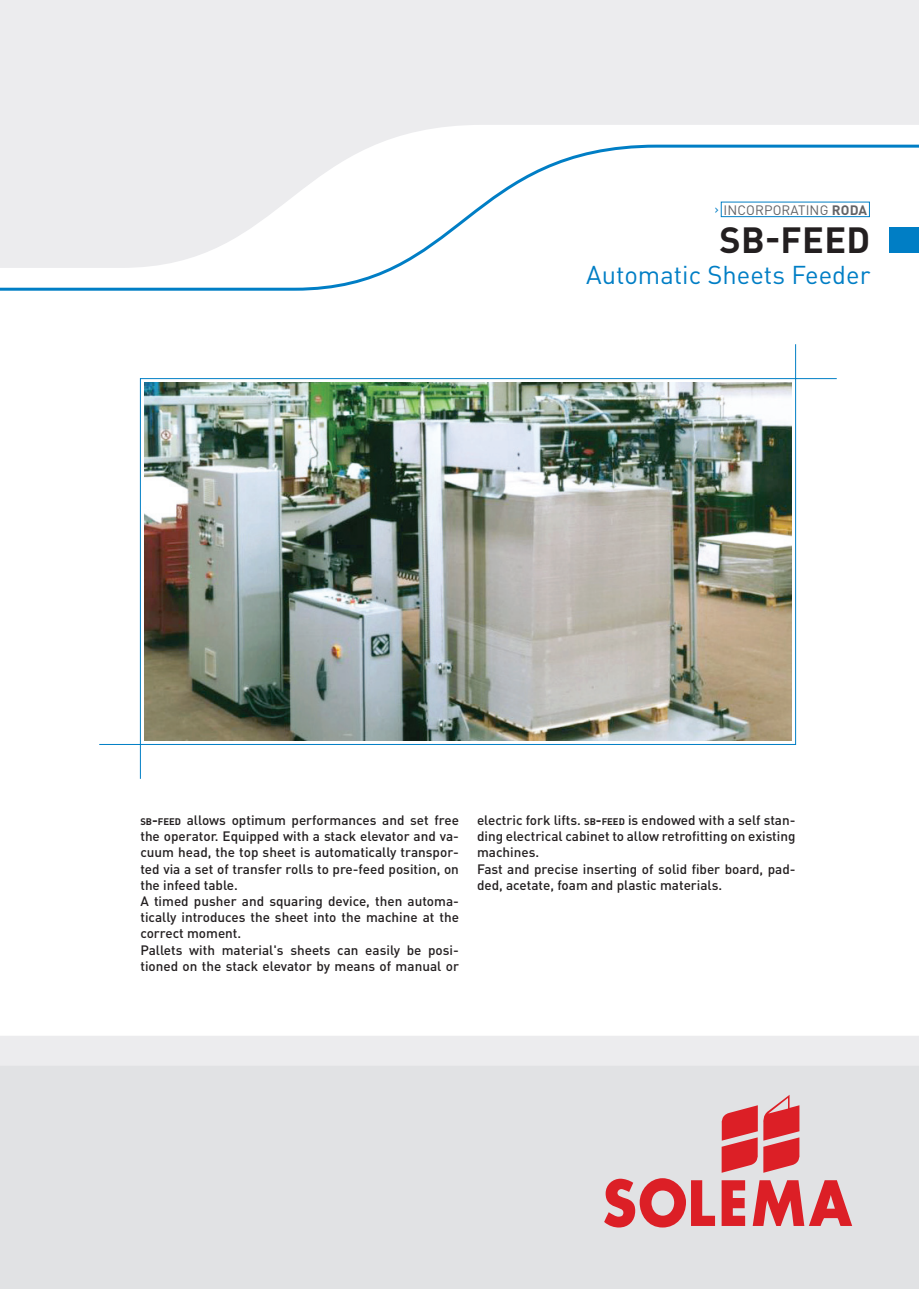
<style>
.page{position:relative;width:919px;height:1289px;background:#fff}
.page>*{position:absolute;margin:0;border:0;box-sizing:border-box;transform-origin:0 0}
.t1{font:700 36px "DIN Pro";letter-spacing:.01em;color:#231f20}
.t2{font:25.5px "DIN Pro";color:#007ec5}
.t3{font:500 13.5px/16.2px "DIN Pro";color:#231f20}
.t4{font:13.5px "DIN Pro";letter-spacing:.01em;color:#636366}
.s1{color:#007ec5}
.s2{font-weight:700}
.s3{font-weight:700;font-size:9.45px}
</style>
<div class="page">
<div style="left:0;top:1065px;width:918px;height:223px;background:#e1e2e4"></div>
<svg style="left:721px;top:1180px;width:24px;height:45px"></svg>
<svg style="left:752px;top:1180px;width:100px;height:45px"></svg>
<svg style="left:604px;top:1178px;width:111px;height:49px"></svg>
<svg style="left:721px;top:1095px;width:79px;height:77px"></svg>
<svg style="left:0;top:268px;width:396px;height:23px"></svg>
<svg style="left:0;top:0;width:918px;height:268px;fill:#ececee"></svg>
<div style="left:0;top:1035px;width:918px;height:30px;background:#ececee"></div>
<div style="left:889px;top:228px;width:29px;height:25px;background:#007ec5"></div>
<svg style="left:99px;top:743px;width:42px;height:36px"></svg>
<svg style="left:794px;top:344px;width:43px;height:35px"></svg>
<img style="left:145px;top:383px;width:646px;height:357px">
<div style="left:720px;top:202px;width:149px;height:15px;border:1px solid #007ec5"></div>
<p class="t4" style="left:714px;top:200px;width:154px"><span class="s1">›</span> INCORPORATING <span class="s2">RODA</span></p>
<h1 class="t1" style="left:719px;top:216px;width:152px">SB-FEED</h1>
<h2 class="t2" style="left:586px;top:257px;width:286px">Automatic Sheets Feeder</h2>
<p class="t3" style="left:140px;top:811px;width:320px"><span class="s3">SB</span><span class="s2">-</span><span class="s3">FEED</span> allows optimum performances and set free the operator. Equipped with a stack elevator and va&shy;cuum head, the top sheet is automatically transpor&shy;ted via a set of transfer rolls to pre-feed position, on the infeed table.<br>A timed pusher and squaring device, then automa&shy;tically introduces the sheet into the machine at the correct moment.<br>Pallets with material's sheets can easily be posi&shy;tioned on the stack elevator by means of manual or</p>
<p class="t3" style="left:477px;top:811px;width:320px">electric fork lifts. <span class="s3">SB</span><span class="s2">-</span><span class="s3">FEED</span> is endowed with a self stan&shy;ding electrical cabinet to allow retrofitting on existing machines.<br>Fast and precise inserting of solid fiber board, pad&shy;ded, acetate, foam and plastic materials.</p>
</div>
